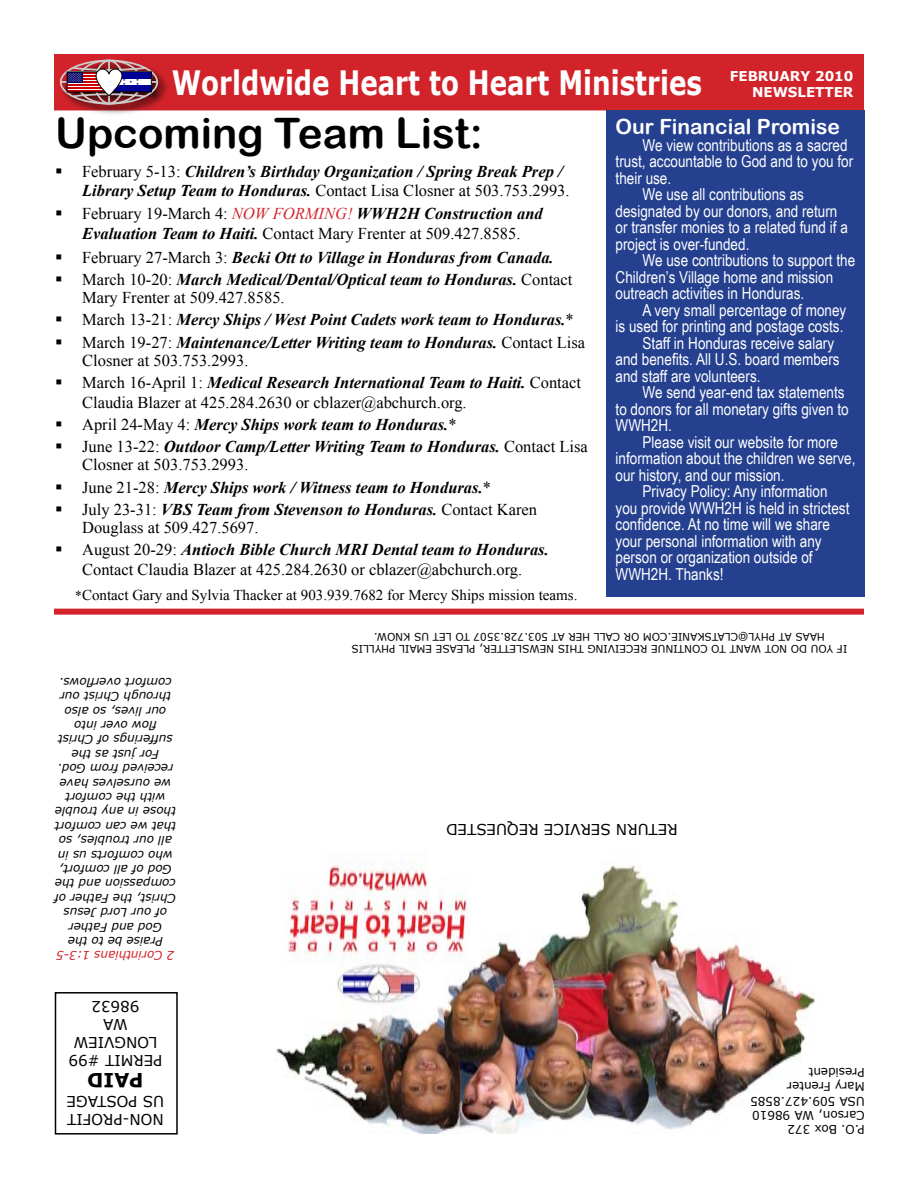
<style>
.page{position:relative;width:918px;height:1188px;background:#fff}
.page>*{position:absolute;margin:0;border:0;box-sizing:border-box;transform-origin:0 0}
.t1{font:42px "Arial Rounded MT Bold";color:#000}
.t2{font:700 33.6px "Verdana";color:#fff;scale:.78 1}
.t3{font:21px "Arial Rounded MT Bold";color:#fff}
.t4{font:700 19.5px "Verdana";color:#000}
.t5{font:16.5px "Arial Narrow";color:#fff}
.t6{font:italic 700 16.5px/22.4px "Times New Roman";color:#000}
.t7{font:16.5px/22.4px "Times New Roman";color:#000}
.t8{font:16.5px "Wingdings";color:#000}
.t9{font:15px "Times New Roman";color:#000}
.t10{font:15px/18px "Verdana";color:#000}
.t11{font:700 13.5px/16.2px "Verdana";color:#fff;text-align:right}
.t12{font:italic 12px/14.4px "Verdana";color:#000;text-align:center}
.t13{font:12px/14.4px "Verdana";color:#000}
.t14{font:italic 12px "Verdana";color:#d2232a}
.t15{font:10.5px/12.6px "Verdana";color:#000;text-align:center}
.s1{font-weight:400;font-style:normal}
.s2{font-style:italic;color:#d2232a}
.s3{font-weight:700;font-style:italic}
.s4{font-size:13.5px}
</style>
<div class="page">
<div style="left:55px;top:55px;width:808px;height:55px;background:#d2232a"></div>
<div style="left:54px;top:54px;width:810px;height:56px;border:2px solid #d2232a"></div>
<div style="left:58px;top:58px;width:113px;height:59px;background:#000;opacity:.75"></div>
<div style="left:60px;top:60px;width:98px;height:45px;border:2px solid #ccc;border-radius:50%"></div>
<hr style="left:108px;top:60px;width:2px;height:44px;background:#ccc">
<hr style="left:61px;top:81px;width:97px;height:2px;background:#ccc">
<div style="left:67px;top:72px;width:38px;height:20px;border:1px solid #000"></div>
<div style="left:111px;top:72px;width:40px;height:20px;background:#fff"></div>
<div style="left:111px;top:72px;width:40px;height:6px;background:#009"></div>
<div style="left:111px;top:85px;width:40px;height:7px;background:#009"></div>
<div style="left:55px;top:992px;width:123px;height:143px;border:2px solid #000"></div>
<div style="left:606px;top:110px;width:259px;height:487px;background:#24408f"></div>
<div style="left:54px;top:609px;width:810px;height:6px;background:#d2232a"></div>
<img style="left:276px;top:852px;width:539px;height:282px">
<svg style="left:68px;top:65px;width:79px;height:34px"></svg>
<h2 class="t2" style="left:172px;top:61px;width:681px">Worldwide Heart to Heart Ministries</h2>
<p class="t11" style="left:730px;top:67px;width:125px">FEBRUARY 2010<br>NEWSLETTER</p>
<h1 class="t1" style="left:55px;top:108px;width:429px">Upcoming Team List:</h1>
<p class="t6" style="left:82px;top:161px;width:489px;line-height:19.8px"><span class="s1">February 5-13:</span> Children’s Birthday Organization / Spring Break Prep /<br>Library Setup Team to Honduras. <span class="s1">Contact Lisa Closner at 503.753.2993.</span></p>
<p class="t7" style="left:82px;top:203px;width:462px;line-height:19.8px">February 19-March 4: <span class="s2">NOW FORMING!</span> <span class="s3">WWH2H Construction and<br>Evaluation Team to Haiti.</span> Contact Mary Frenter at 509.427.8585.</p>
<p class="t6" style="left:82px;top:246px;width:492px"><span class="s1">February 27-March 3:</span> Becki Ott to Village in Honduras from Canada.<br><span class="s1">March 10-20:</span> March Medical/Dental/Optical team to Honduras. <span class="s1">Contact</span></p>
<p class="t6" style="left:82px;top:286px;width:505px"><span class="s1">Mary Frenter at 509.427.8585.<br>March 13-21:</span> Mercy Ships / West Point Cadets work team to Honduras.<span class="s1">*<br>March 19-27:</span> Maintenance/Letter Writing team to Honduras. <span class="s1">Contact Lisa</span></p>
<p class="t7" style="left:82px;top:349px;width:500px">Closner at 503.753.2993.<br>March 16-April 1: <span class="s3">Medical Research International Team to Haiti.</span> Contact</p>
<p class="t7" style="left:82px;top:391px;width:507px">Claudia Blazer at 425.284.2630 or cblazer@abchurch.org.<br>April 24-May 4: <span class="s3">Mercy Ships work team to Honduras.</span>*<br>June 13-22: <span class="s3">Outdoor Camp/Letter Writing Team to Honduras.</span> Contact Lisa</p>
<p class="t6" style="left:82px;top:453px;width:457px"><span class="s1">Closner at 503.753.2993.<br>June 21-28:</span> Mercy Ships work / Witness team to Honduras.<span class="s1">*<br>July 23-31:</span> VBS Team from Stevenson to Honduras. <span class="s1">Contact Karen</span></p>
<p class="t6" style="left:82px;top:516px;width:468px"><span class="s1">Douglass at 509.427.5697.<br>August 20-29:</span> Antioch Bible Church MRI Dental team to Honduras.</p>
<p class="t7" style="left:82px;top:558px;width:442px">Contact Claudia Blazer at 425.284.2630 or cblazer@abchurch.org.</p>
<p class="t9" style="left:75px;top:585px;width:504px"><span class="s4">*</span>Contact Gary and Sylvia Thacker at 903.939.7682 for Mercy Ships mission teams.</p>
<p class="t8" style="left:55px;top:162px;width:9px">▪</p>
<p class="t8" style="left:55px;top:204px;width:9px">▪</p>
<p class="t8" style="left:55px;top:373px;width:9px">▪</p>
<p class="t8" style="left:55px;top:541px;width:9px">▪</p>
<p class="t3" style="left:616px;top:114px;width:226px">Our Financial Promise</p>
<p class="t5" style="left:643px;top:133px;width:207px">We view contributions as a sacred</p>
<p class="t5" style="left:616px;top:149px;width:239px">trust, accountable to God and to you for</p>
<p class="t5" style="left:616px;top:166px;width:57px">their use.</p>
<p class="t5" style="left:643px;top:182px;width:163px">We use all contributions as</p>
<p class="t5" style="left:616px;top:199px;width:223px">designated by our donors, and return</p>
<p class="t5" style="left:616px;top:215px;width:234px">or transfer monies to a related fund if a</p>
<p class="t5" style="left:616px;top:232px;width:135px">project is over-funded.</p>
<p class="t5" style="left:643px;top:248px;width:214px">We use contributions to support the</p>
<p class="t5" style="left:616px;top:265px;width:219px">Children’s Village home and mission</p>
<p class="t5" style="left:616px;top:281px;width:190px">outreach activities in Honduras.</p>
<p class="t5" style="left:643px;top:298px;width:205px">A very small percentage of money</p>
<p class="t5" style="left:616px;top:314px;width:229px">is used for printing and postage costs.</p>
<p class="t5" style="left:643px;top:331px;width:193px">Staff in Honduras receive salary</p>
<p class="t5" style="left:616px;top:347px;width:226px">and benefits. All U.S. board members</p>
<p class="t5" style="left:616px;top:364px;width:146px">and staff are volunteers.</p>
<p class="t5" style="left:643px;top:380px;width:204px">We send year-end tax statements</p>
<p class="t5" style="left:616px;top:397px;width:235px">to donors for all monetary gifts given to</p>
<p class="t5" style="left:616px;top:413px;width:58px">WWH2H.</p>
<p class="t5" style="left:643px;top:430px;width:197px">Please visit our website for more</p>
<p class="t5" style="left:616px;top:446px;width:241px">information about the children we serve,</p>
<p class="t5" style="left:616px;top:463px;width:170px">our history, and our mission.</p>
<p class="t5" style="left:643px;top:479px;width:186px">Privacy Policy: Any information</p>
<p class="t5" style="left:616px;top:496px;width:235px">you provide WWH2H is held in strictest</p>
<p class="t5" style="left:616px;top:512px;width:216px">confidence. At no time will we share</p>
<p class="t5" style="left:616px;top:529px;width:208px">your personal information with any</p>
<p class="t5" style="left:616px;top:545px;width:199px">person or organization outside of</p>
<p class="t5" style="left:616px;top:562px;width:110px">WWH2H. Thanks!</p>
<p class="t12" style="left:176px;top:949px;width:123px;rotate:-180deg">Praise be to the<br>God and Father<br>of our Lord Jesus<br>Christ, the Father of compassion and the<br>God of all comfort, who comforts us in all our troubles, so that we can comfort those in any trouble with the comfort<br>we ourselves have received from God.<br>For just as the sufferings of Christ flow over into<br>our lives, so also through Christ our comfort overflows.</p>
<p class="t14" style="left:175px;top:963px;width:120px;rotate:-180deg">2 Corinthians 1:3-5</p>
<p class="t10" style="left:162px;top:1070px;width:95px;text-align:center;rotate:-180deg">PERMIT #99<br>LONGVIEW<br>WA<br>98632</p>
<p class="t4" style="left:144px;top:1092px;width:58px;rotate:-180deg">PAID</p>
<p class="t10" style="left:164px;top:1129px;width:99px;rotate:-180deg">NON-PROFIT<br>US POSTAGE</p>
<p class="t15" style="left:847px;top:656px;width:497px;rotate:-180deg">IF YOU DO NOT WANT TO CONTINUE RECEIVING THIS NEWSLETTER, PLEASE EMAIL PHYLLIS<br>HAAS AT PHYL@CLATSKANIE.COM OR CALL HER AT 503.728.3507 TO LET US KNOW.</p>
<p class="t10" style="left:678px;top:839px;width:233px;rotate:-180deg">RETURN SERVICE REQUESTED</p>
<p class="t13" style="left:865px;top:1137px;width:116px;rotate:-180deg">P.O. Box 372<br>Carson, WA 98610<br>USA 509.427.8585<br>Mary Frenter<br>President</p>
</div>
